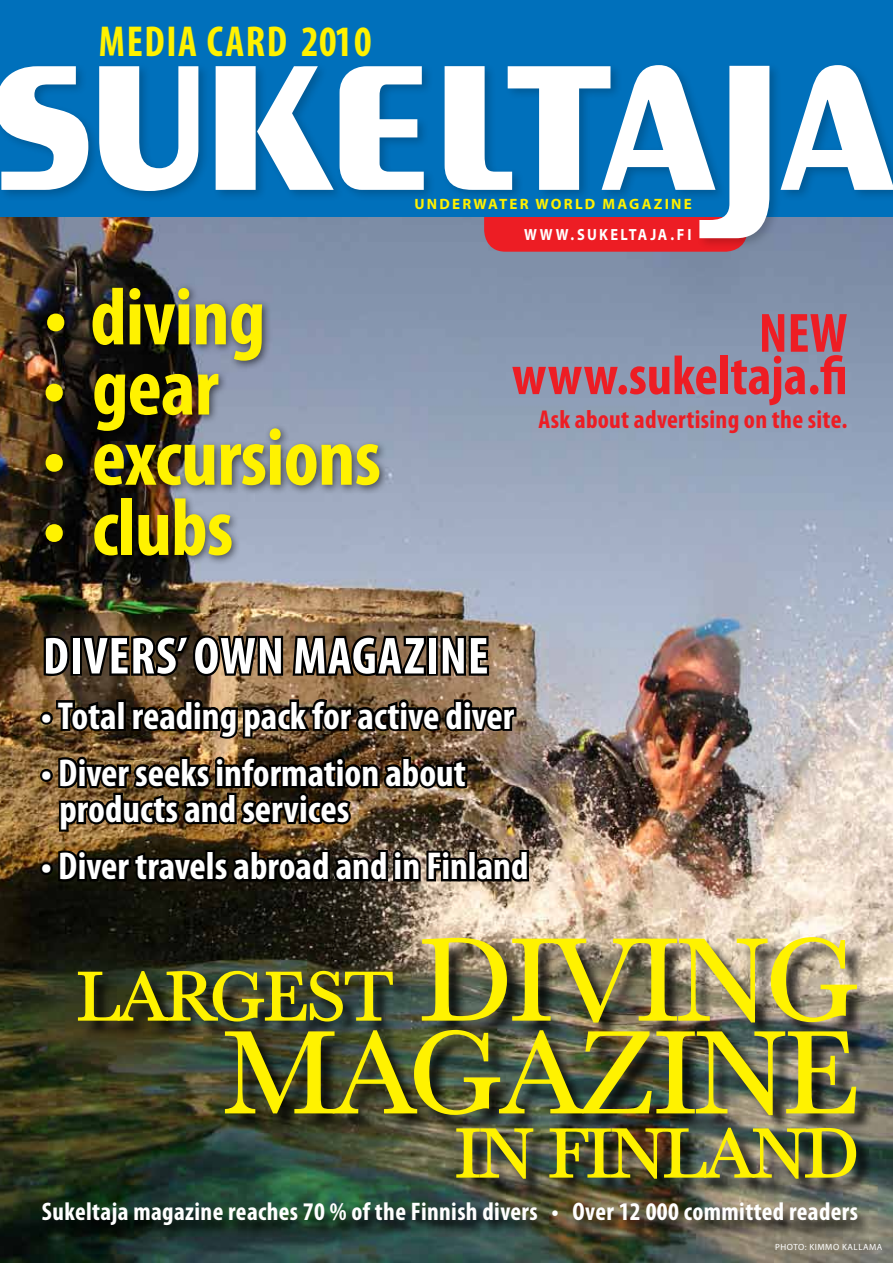
<style>
.page{position:relative;width:893px;height:1263px;background:#fff}
.page>*{position:absolute;margin:0;border:0;box-sizing:border-box;transform-origin:0 0}
.t1{font:121.35px "Baskerville";letter-spacing:-.02em;color:#fff200}
.t2{font:700 condensed 81.75px "Myriad Pro";letter-spacing:-.01em;color:#fff200}
.t3{font:71.85px "Baskerville";letter-spacing:-.02em;color:#fff200}
.t4{font:71.4px "Baskerville";letter-spacing:-.02em;color:#fff200}
.t5{font:700 condensed 55.8px/42.3px "Myriad Pro";color:#ed1d24;text-align:right}
.t6{font:700 condensed 52.5px "Myriad Pro";letter-spacing:.02em;color:#fff}
.t7{font:700 condensed 43.5px "Myriad Pro";letter-spacing:.04em;color:#fff200;scale:.95 1}
.t8{font:700 condensed 39px/36px "Myriad Pro";color:#fff}
.t9{font:700 condensed 25.95px "Myriad Pro";letter-spacing:.01em;color:#ed1d24}
.t10{font:700 condensed 25.5px "Myriad Pro";letter-spacing:.015em;color:#fff}
.t11{font:700 16.2px "Myriad Pro";letter-spacing:.16em;color:#fff;scale:.89 1}
.t12{font:700 15px "Myriad Pro";letter-spacing:.15em;color:#fff200}
.t13{font:9px "Myriad Pro";letter-spacing:.06em;color:#fff}
.s1{font-size:121.35px}
</style>
<div class="page">
<img style="left:0;top:251px;width:893px;height:1012px">
<div style="left:0;top:0;width:893px;height:217px;background:#0070bb"></div>
<div style="left:0;top:61px;width:893px;height:190px;background:#000;opacity:.2"></div>
<svg style="left:0;top:65px;width:893px;height:173px"></svg>
<div style="left:40px;top:282px;width:349px;height:284px;background:#000;opacity:.59"></div>
<svg style="left:41px;top:633px;width:31px;height:45px"></svg>
<div style="left:70px;top:636px;width:12px;height:40px;border:5px solid #000"></div>
<svg style="left:78px;top:632px;width:350px;height:47px"></svg>
<div style="left:426px;top:636px;width:12px;height:40px;border:5px solid #000"></div>
<svg style="left:438px;top:633px;width:53px;height:46px"></svg>
<div style="left:40px;top:712px;width:13px;height:13px;border:5px solid #000;border-radius:50%"></div>
<svg style="left:54px;top:698px;width:66px;height:35px"></svg>
<div style="left:116px;top:699px;width:10px;height:32px;border:5px solid #000"></div>
<svg style="left:129px;top:697px;width:390px;height:44px"></svg>
<div style="left:40px;top:769px;width:13px;height:13px;border:5px solid #000;border-radius:50%"></div>
<img style="left:55px;top:754px;width:415px;height:80px">
<div style="left:40px;top:862px;width:13px;height:13px;border:5px solid #000;border-radius:50%"></div>
<svg style="left:55px;top:847px;width:477px;height:37px"></svg>
<div style="left:39px;top:1204px;width:829px;height:37px;background:#000;opacity:.88"></div>
<div style="left:80px;top:939px;width:795px;height:257px;background:#000;opacity:.75"></div>
<svg style="left:77px;top:970px;width:317px;height:52px"></svg>
<img style="left:421px;top:936px;width:437px;height:87px">
<img style="left:224px;top:1029px;width:633px;height:87px">
<img style="left:455px;top:1127px;width:79px;height:52px">
<img style="left:548px;top:1127px;width:309px;height:52px">
<p class="t7" style="left:99px;top:14px;width:289px">MEDIA CARD 2010</p>
<h2 class="t2" style="left:44px;top:266px;width:223px">• diving</h2>
<h2 class="t2" style="left:42px;top:336px;width:178px">• gear</h2>
<h2 class="t2" style="left:42px;top:406px;width:340px">• excursions</h2>
<h2 class="t2" style="left:42px;top:477px;width:192px">• clubs</h2>
<p class="t12" style="left:414px;top:194px;width:279px">UNDERWATER WORLD MAGAZINE</p>
<p class="t11" style="left:524px;top:224px;width:190px">WWW.SUKELTAJA.FI</p>
<h3 class="t5" style="left:512px;top:311px;width:337px">NEW www.sukeltaja.fi</h3>
<p class="t9" style="left:538px;top:403px;width:311px">Ask about advertising on the site.</p>
<h3 class="t6" style="left:43px;top:623px;width:442px">Divers’ own magazine</h3>
<p class="t8" style="left:41px;top:697px;width:475px">• Total reading pack for active diver</p>
<p class="t8" style="left:59px;top:754px;width:408px;text-indent:-19px">• Diver seeks information about products and services</p>
<p class="t8" style="left:41px;top:847px;width:489px">• Diver travels abroad and in Finland</p>
<h3 class="t4" style="left:77px;top:954px;width:784px">LARGEST <span class="s1">DIVING</span></h3>
<h1 class="t1" style="left:223px;top:1002px;width:637px">MAGAZINE</h1>
<h3 class="t3" style="left:455px;top:1111px;width:405px">IN FINLAND</h3>
<p class="t10" style="left:42px;top:1195px;width:818px">Sukeltaja magazine reaches 70 % of the Finnish divers • Over 12 000 committed readers</p>
<p class="t13" style="left:775px;top:1242px;width:109px">PHOTO: KIMMO KALLAMA</p>
</div>
